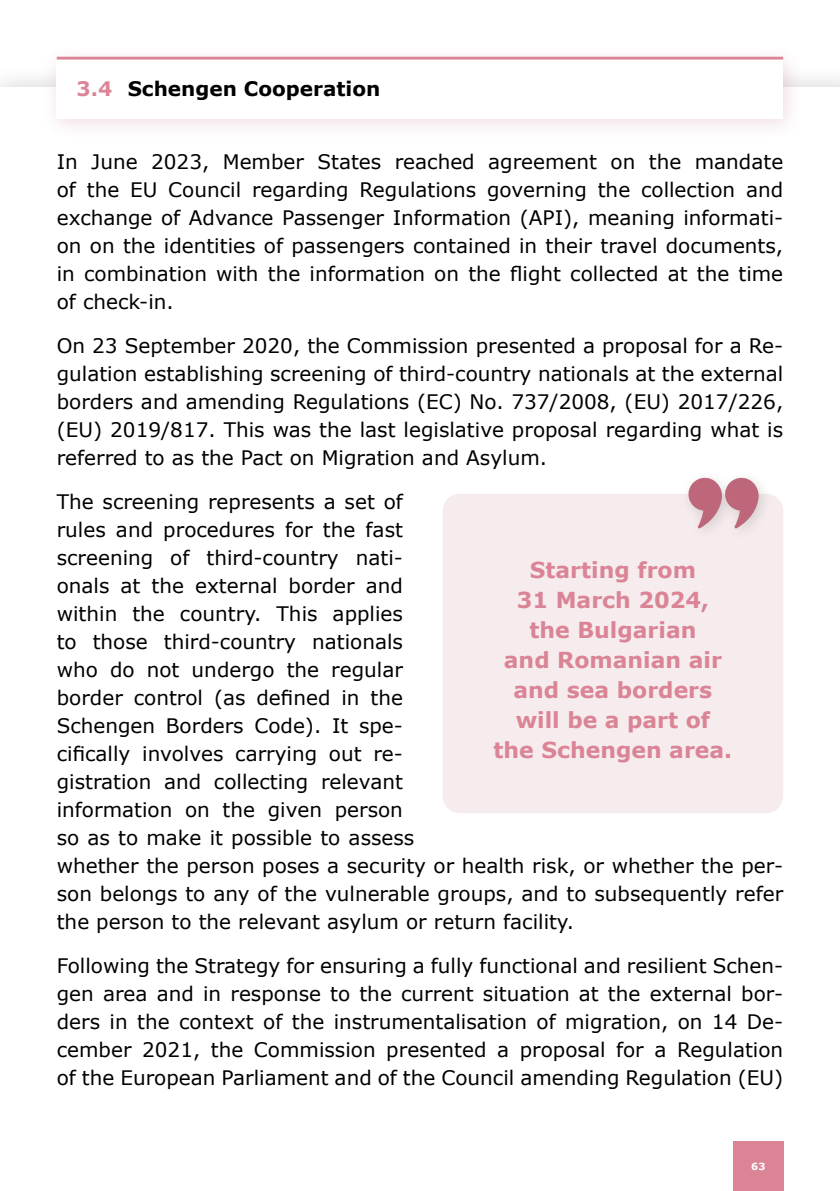
<style>
.page{position:relative;width:840px;height:1191px;background:#fff}
.page>*{position:absolute;margin:0;border:0;box-sizing:border-box;transform-origin:0 0}
.t1{font:700 22px/30px "Verdana";color:#da8496;text-align:center}
.t2{font:20px/28px "Verdana";color:#000;text-align:justify}
.t3{font:700 20px "Verdana";color:#000}
.t4{font:700 9.8px "Verdana";color:#fff}
.s1{color:#da8496}
</style>
<div class="page">
<div style="left:41px;top:45px;width:761px;height:95px;background:#a73551;opacity:.17"></div>
<div style="left:57px;top:58px;width:725px;height:60px;background:#fff"></div>
<hr style="left:57px;top:57px;width:725px;height:3px;background:#da8496">
<div style="left:442px;top:494px;width:340px;height:319px;background:#f6ecee;border-radius:17px"></div>
<div style="left:679px;top:469px;width:94px;height:73px;background:#000;opacity:.14"></div>
<svg style="left:686px;top:476px;width:72px;height:53px"></svg>
<div style="left:732px;top:1141px;width:50px;height:50px;background:#da8496"></div>
<p class="t3" style="left:77px;top:76px;width:305px"><span class="s1">3.4</span> Schengen Cooperation</p>
<p class="t2" style="left:57px;top:148px;width:727px">In June 2023, Member States reached agreement on the mandate of the EU Council regarding Regulations governing the collection and exchange of Advance Passenger Information (API), meaning informati&shy;on on the identities of passengers contained in their travel documents, in combination with the information on the flight collected at the time of check-in.</p>
<p class="t2" style="left:57px;top:332px;width:727px">On 23 September 2020, the Commission presented a proposal for a Re&shy;gulation establishing screening of third-country nationals at the external borders and amending Regulations (EC) No. 737/2008, (EU) 2017/226, (EU) 2019/817. This was the last legislative proposal regarding what is referred to as the Pact on Migration and Asylum.</p>
<p class="t2" style="left:57px;top:488px;width:727px;text-align:left">The screening represents a set of<br>rules and procedures for the fast<br>screening of third-country nati-<br>onals at the external border and<br>within the country. This applies<br>to those third-country nationals<br>who do not undergo the regular<br>border control (as defined in the<br>Schengen Borders Code). It spe-<br>cifically involves carrying out re-<br>gistration and collecting relevant<br>information on the given person<br>so as to make it possible to assess<br>whether the person poses a security or health risk, or whether the per&shy;son belongs to any of the vulnerable groups, and to subsequently refer the person to the relevant asylum or return facility.</p>
<p class="t2" style="left:57px;top:952px;width:727px">Following the Strategy for ensuring a fully functional and resilient Schen&shy;gen area and in response to the current situation at the external bor&shy;ders in the context of the instrumentalisation of migration, on 14 De&shy;cember 2021, the Commission presented a proposal for a Regulation of the European Parliament and of the Council amending Regulation (EU)</p>
<p class="t1" style="left:493px;top:555px;width:236px">Starting from<br>31 March 2024, the Bulgarian<br>and Romanian air and sea borders will be a part of the Schengen area.</p>
<p class="t4" style="left:750px;top:1159px;width:16px">63</p>
</div>
